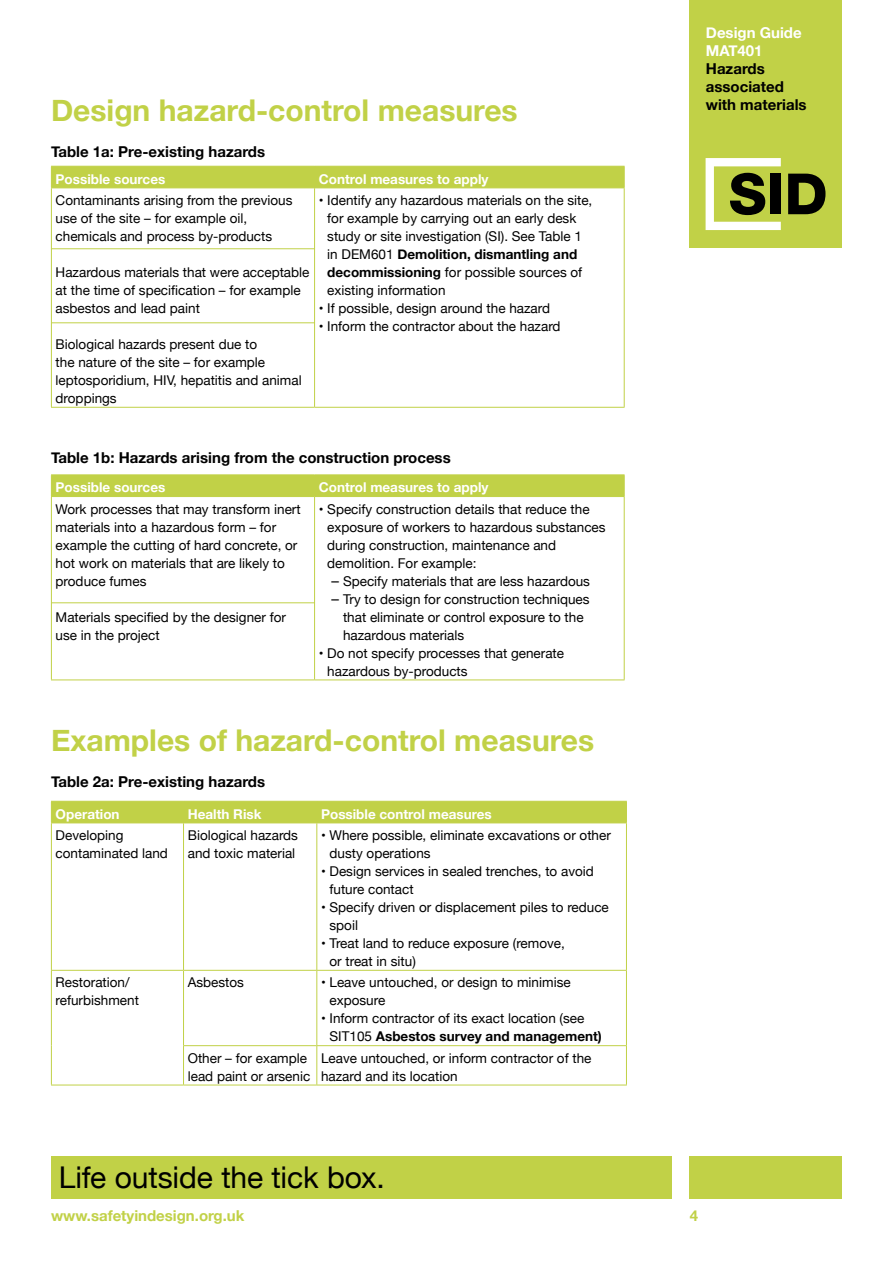
<style>
.page{position:relative;width:893px;height:1263px;background:#fff}
.page>*{position:absolute;margin:0;border:0;box-sizing:border-box;transform-origin:0 0}
.t1{font:700 30px "Helvetica Neue";color:#c1d147}
.t2{font:30px "Helvetica Neue";letter-spacing:-.005em;color:#000}
.t3{font:700 15px/18px "Helvetica Neue";color:#000}
.t4{font:700 15px "Helvetica Neue";color:#c1d147}
.t5{font:700 15px/18px "Helvetica Neue";color:#fff}
.t6{font:13.5px/18px "Helvetica Neue";color:#000}
.t7{font:700 13.5px "Helvetica Neue";color:#fff}
.s1{font-weight:700}
.s2{font-size:15px}
</style>
<div class="page">
<div style="left:51px;top:1157px;width:621px;height:42px;background:#c1d147"></div>
<div style="left:690px;top:1157px;width:152px;height:42px;background:#c1d147"></div>
<div style="left:690px;top:0;width:152px;height:247px;background:#c1d147"></div>
<svg style="left:706px;top:158px;width:75px;height:72px"></svg>
<div style="left:770px;top:174px;width:11px;height:40px;background:#000"></div>
<svg style="left:788px;top:174px;width:37px;height:40px"></svg>
<div style="left:51px;top:166px;width:574px;height:21px;background:#c1d147"></div>
<hr style="left:51px;top:187px;width:264px;height:1px;background:#c1d147">
<hr style="left:51px;top:188px;width:1px;height:219px;background:#c1d147">
<hr style="left:315px;top:187px;width:310px;height:1px;background:#c1d147">
<hr style="left:314px;top:188px;width:1px;height:219px;background:#c1d147">
<hr style="left:624px;top:188px;width:1px;height:219px;background:#c1d147">
<hr style="left:51px;top:407px;width:264px;height:1px;background:#c1d147">
<hr style="left:315px;top:407px;width:310px;height:1px;background:#c1d147">
<hr style="left:51px;top:474px;width:264px;height:1px;background:#c1d147">
<hr style="left:315px;top:474px;width:310px;height:1px;background:#c1d147">
<div style="left:51px;top:475px;width:574px;height:21px;background:#c1d147"></div>
<hr style="left:51px;top:496px;width:264px;height:1px;background:#c1d147">
<hr style="left:51px;top:497px;width:1px;height:182px;background:#c1d147">
<hr style="left:315px;top:496px;width:310px;height:1px;background:#c1d147">
<hr style="left:314px;top:497px;width:1px;height:182px;background:#c1d147">
<hr style="left:624px;top:497px;width:1px;height:182px;background:#c1d147">
<hr style="left:51px;top:679px;width:264px;height:1px;background:#c1d147">
<hr style="left:315px;top:679px;width:310px;height:1px;background:#c1d147">
<div style="left:51px;top:801px;width:576px;height:21px;background:#c1d147"></div>
<hr style="left:51px;top:822px;width:133px;height:1px;background:#c1d147">
<hr style="left:51px;top:823px;width:1px;height:147px;background:#c1d147">
<hr style="left:184px;top:822px;width:133px;height:1px;background:#c1d147">
<hr style="left:183px;top:823px;width:1px;height:147px;background:#c1d147">
<hr style="left:317px;top:822px;width:310px;height:1px;background:#c1d147">
<hr style="left:316px;top:823px;width:1px;height:147px;background:#c1d147">
<hr style="left:626px;top:823px;width:1px;height:147px;background:#c1d147">
<hr style="left:51px;top:970px;width:133px;height:1px;background:#c1d147">
<hr style="left:51px;top:971px;width:1px;height:75px;background:#c1d147">
<hr style="left:184px;top:970px;width:133px;height:1px;background:#c1d147">
<hr style="left:183px;top:971px;width:1px;height:74px;background:#c1d147">
<hr style="left:317px;top:970px;width:310px;height:1px;background:#c1d147">
<hr style="left:316px;top:971px;width:1px;height:74px;background:#c1d147">
<hr style="left:626px;top:971px;width:1px;height:74px;background:#c1d147">
<hr style="left:51px;top:1046px;width:1px;height:39px;background:#c1d147">
<hr style="left:183px;top:1045px;width:134px;height:1px;background:#c1d147">
<hr style="left:183px;top:1046px;width:1px;height:39px;background:#c1d147">
<hr style="left:317px;top:1045px;width:310px;height:1px;background:#c1d147">
<hr style="left:316px;top:1046px;width:1px;height:39px;background:#c1d147">
<hr style="left:626px;top:1046px;width:1px;height:39px;background:#c1d147">
<hr style="left:51px;top:1085px;width:133px;height:1px;background:#c1d147">
<hr style="left:184px;top:1085px;width:133px;height:1px;background:#c1d147">
<hr style="left:317px;top:1085px;width:310px;height:1px;background:#c1d147">
<hr style="left:52px;top:248px;width:263px;height:1px;background:#c1d147">
<hr style="left:52px;top:322px;width:263px;height:1px;background:#c1d147">
<hr style="left:52px;top:602px;width:263px;height:1px;background:#c1d147">
<h1 class="t1" style="left:51px;top:87px;width:468px">Design hazard-control measures</h1>
<p class="t3" style="left:51px;top:143px;width:216px">Table 1a: Pre-existing hazards</p>
<p class="t7" style="left:56px;top:168px;width:111px">Possible sources</p>
<p class="t7" style="left:319px;top:168px;width:171px">Control measures to apply</p>
<p class="t6" style="left:56px;top:192px;width:238px">Contaminants arising from the previous use of the site – for example oil, chemicals and process by-products</p>
<p class="t6" style="left:56px;top:264px;width:255px">Hazardous materials that were acceptable at the time of specification – for example asbestos and lead paint</p>
<p class="t6" style="left:56px;top:336px;width:248px">Biological hazards present due to<br>the nature of the site – for example leptosporidium, HIV, hepatitis and animal droppings</p>
<p class="t6" style="left:327px;top:192px;width:267px;text-indent:-8px">• Identify any hazardous materials on the site, for example by carrying out an early desk study or site investigation (SI). See Table 1 in DEM601 <span class="s1">Demolition, dismantling and decommissioning</span> for possible sources of existing information</p>
<p class="t6" style="left:319px;top:300px;width:233px">• If possible, design around the hazard</p>
<p class="t6" style="left:319px;top:318px;width:243px">• Inform the contractor about the hazard</p>
<p class="t3" style="left:51px;top:449px;width:401px">Table 1b: Hazards arising from the construction process</p>
<p class="t7" style="left:56px;top:477px;width:111px">Possible sources</p>
<p class="t7" style="left:319px;top:477px;width:171px">Control measures to apply</p>
<p class="t6" style="left:56px;top:501px;width:247px">Work processes that may transform inert materials into a hazardous form – for example the cutting of hard concrete, or hot work on materials that are likely to produce fumes</p>
<p class="t6" style="left:56px;top:609px;width:232px">Materials specified by the designer for use in the project</p>
<p class="t6" style="left:327px;top:501px;width:280px;text-indent:-8px">• Specify construction details that reduce the exposure of workers to hazardous substances during construction, maintenance and demolition. For example:</p>
<p class="t6" style="left:331px;top:573px;width:260px"><span class="s2">–</span> Specify materials that are less hazardous</p>
<p class="t6" style="left:343px;top:591px;width:248px;text-indent:-12px"><span class="s2">–</span> Try to design for construction techniques that eliminate or control exposure to the hazardous materials</p>
<p class="t6" style="left:327px;top:645px;width:238px;text-indent:-8px">• Do not specify processes that generate hazardous by-products</p>
<h1 class="t1" style="left:51px;top:717px;width:545px">Examples of hazard-control measures</h1>
<p class="t3" style="left:51px;top:773px;width:216px">Table 2a: Pre-existing hazards</p>
<p class="t7" style="left:56px;top:803px;width:65px">Operation</p>
<p class="t7" style="left:188px;top:803px;width:75px">Health Risk</p>
<p class="t7" style="left:321px;top:803px;width:172px">Possible control measures</p>
<p class="t6" style="left:56px;top:827px;width:114px">Developing contaminated land</p>
<p class="t6" style="left:188px;top:827px;width:112px">Biological hazards and toxic material</p>
<p class="t6" style="left:330px;top:827px;width:283px;text-indent:-8px">• Where possible, eliminate excavations or other dusty operations</p>
<p class="t6" style="left:330px;top:863px;width:266px;text-indent:-8px">• Design services in sealed trenches, to avoid future contact</p>
<p class="t6" style="left:330px;top:899px;width:281px;text-indent:-8px">• Specify driven or displacement piles to reduce spoil</p>
<p class="t6" style="left:330px;top:935px;width:237px;text-indent:-8px">• Treat land to reduce exposure (remove, or treat in situ)</p>
<p class="t6" style="left:56px;top:974px;width:85px">Restoration/ refurbishment</p>
<p class="t6" style="left:188px;top:974px;width:58px">Asbestos</p>
<p class="t6" style="left:330px;top:974px;width:243px;text-indent:-8px">• Leave untouched, or design to minimise exposure</p>
<p class="t6" style="left:330px;top:1010px;width:274px;text-indent:-8px">• Inform contractor of its exact location (see<br>SIT105 <span class="s1">Asbestos survey and management)</span></p>
<p class="t6" style="left:188px;top:1050px;width:124px">Other – for example lead paint or arsenic</p>
<p class="t6" style="left:321px;top:1050px;width:272px">Leave untouched, or inform contractor of the hazard and its location</p>
<p class="t5" style="left:706px;top:24px;width:97px">Design Guide<br>MAT401</p>
<p class="t3" style="left:706px;top:60px;width:102px">Hazards associated with materials</p>
<h1 class="t2" style="left:59px;top:1155px;width:327px">Life outside the tick box.</h1>
<p class="t4" style="left:51px;top:1203px;width:195px">www.safetyindesign.org.uk</p>
<p class="t4" style="left:690px;top:1203px;width:10px">4</p>
</div>
